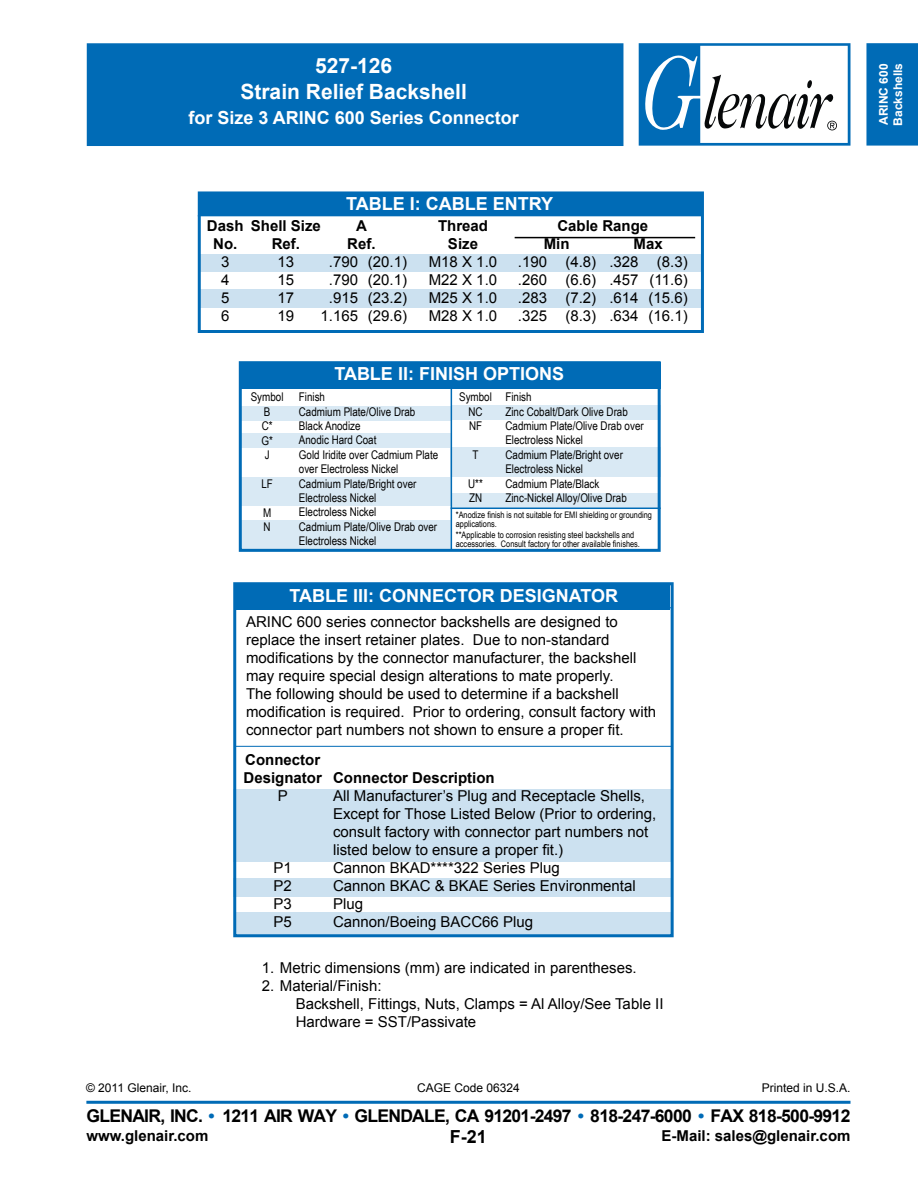
<style>
.page{position:relative;width:918px;height:1188px;background:#fff}
.page>*{position:absolute;margin:0;border:0;box-sizing:border-box;transform-origin:0 0}
.t1{font:700 21px/25.2px "Arial";color:#fff;text-align:center}
.t2{font:700 18px "Arial";color:#fff}
.t3{font:700 18px "Arial";color:#000}
.t4{font:700 17.55px "Arial";letter-spacing:-.04em;color:#000}
.t5{font:15px/18px "Arial";color:#000;text-align:justify}
.t6{font:700 15px/18px "Arial";color:#000;text-align:center}
.t7{font:12px/14.4px "Arial Narrow";color:#000}
.t8{font:12px "Arial";color:#000}
.t9{font:700 12px/14.4px "Arial";color:#fff}
.t10{font:9px/9px "Arial Narrow";color:#000}
.s1{color:#006bb6}
</style>
<div class="page">
<div style="left:87px;top:43px;width:536px;height:103px;background:#006bb6;border:2px solid #006bb6"></div>
<div style="left:866px;top:43px;width:52px;height:103px;background:#006bb6"></div>
<hr style="left:86px;top:1101px;width:764px;height:3px;background:#006bb6">
<svg style="left:639px;top:43px;width:211px;height:103px"></svg>
<div style="left:235px;top:583px;width:435px;height:27px;background:#006bb6"></div>
<div style="left:199px;top:192px;width:503px;height:24px;background:#006bb6"></div>
<div style="left:198px;top:254px;width:504px;height:18px;background:#cce1f0"></div>
<div style="left:198px;top:290px;width:504px;height:18px;background:#cce1f0"></div>
<hr style="left:198px;top:216px;width:503px;height:1px;background:#006bb6">
<div style="left:198px;top:191px;width:506px;height:142px;border:3px solid #006bb6"></div>
<hr style="left:515px;top:237px;width:180px;height:1px;background:#000">
<div style="left:234px;top:913px;width:438px;height:22px;background:#cce1f0"></div>
<div style="left:233px;top:789px;width:439px;height:73px;background:#cce1f0"></div>
<div style="left:234px;top:878px;width:437px;height:19px;background:#cce1f0"></div>
<div style="left:233px;top:582px;width:441px;height:355px;border:3px solid #006bb6"></div>
<hr style="left:236px;top:608px;width:436px;height:1px;background:#006bb6">
<hr style="left:235px;top:746px;width:436px;height:1px;background:#006bb6">
<div style="left:452px;top:493px;width:208px;height:15px;background:#d9e9f4"></div>
<div style="left:239px;top:406px;width:212px;height:14px;background:#d9e9f4"></div>
<div style="left:239px;top:434px;width:212px;height:14px;background:#d9e9f4"></div>
<div style="left:240px;top:478px;width:211px;height:28px;background:#d9e9f4"></div>
<div style="left:451px;top:448px;width:210px;height:29px;background:#d9e9f4"></div>
<div style="left:240px;top:521px;width:211px;height:28px;background:#d9e9f4"></div>
<div style="left:452px;top:405px;width:209px;height:15px;background:#d9e9f4"></div>
<div style="left:241px;top:362px;width:419px;height:26px;background:#006bb6"></div>
<div style="left:239px;top:361px;width:422px;height:191px;border:3px solid #006bb6"></div>
<hr style="left:451px;top:508px;width:210px;height:1px;background:#006bb6">
<hr style="left:451px;top:385px;width:1px;height:166px;background:#006bb6">
<h1 class="t1" style="left:240px;top:54px;width:228px">527-126<br>Strain Relief Backshell</h1>
<p class="t2" style="left:188px;top:105px;width:332px">for Size 3 ARINC 600 Series Connector</p>
<p class="t6" style="left:207px;top:217px;width:38px">Dash<br>No.</p>
<p class="t5" style="left:221px;top:253px;width:10px">3<br>4<br>5<br>6</p>
<p class="t2" style="left:346px;top:192px;width:209px">TABLE I: CABLE ENTRY</p>
<p class="t6" style="left:251px;top:217px;width:72px">Shell Size<br>Ref.</p>
<p class="t5" style="left:278px;top:253px;width:18px">13<br>15<br>17<br>19</p>
<p class="t6" style="left:347px;top:217px;width:30px">A<br>Ref.</p>
<p class="t5" style="left:321px;top:253px;width:88px;text-align:center">.790 (20.1) .790 (20.1) .915 (23.2)<br>1.165 (29.6)</p>
<p class="t6" style="left:438px;top:217px;width:52px">Thread</p>
<p class="t6" style="left:557px;top:217px;width:92px">Cable Range</p>
<p class="t6" style="left:448px;top:235px;width:32px">Size</p>
<p class="t5" style="left:429px;top:253px;width:70px">M18 X 1.0<br>M22 X 1.0<br>M25 X 1.0<br>M28 X 1.0</p>
<p class="t6" style="left:544px;top:236px;width:27px">Min</p>
<p class="t5" style="left:518px;top:253px;width:80px">.190 (4.8) .260 (6.6) .283 (7.2) .325 (8.3)</p>
<p class="t6" style="left:634px;top:236px;width:31px">Max</p>
<p class="t5" style="left:609px;top:253px;width:80px">.328 (8.3) .457 (11.6) .614 (15.6) .634 (16.1)</p>
<p class="t7" style="left:251px;top:389px;width:34px;text-align:center">Symbol<br>B<br>C*<br>G*<br>J</p>
<p class="t7" style="left:261px;top:476px;width:13px">LF</p>
<p class="t7" style="left:263px;top:505px;width:10px">M<br>N</p>
<p class="t2" style="left:334px;top:362px;width:231px">TABLE II: FINISH OPTIONS</p>
<p class="t7" style="left:299px;top:389px;width:141px">Finish<br>Cadmium Plate/Olive Drab<br>Black Anodize<br>Anodic Hard Coat<br>Gold Iridite over Cadmium Plate over Electroless Nickel<br>Cadmium Plate/Bright over<br>Electroless Nickel<br>Electroless Nickel<br>Cadmium Plate/Olive Drab over<br>Electroless Nickel</p>
<p class="t7" style="left:459px;top:389px;width:34px;text-align:center">Symbol<br>NC<br>NF</p>
<p class="t7" style="left:473px;top:447px;width:8px">T</p>
<p class="t7" style="left:468px;top:476px;width:16px">U**<br>ZN</p>
<p class="t7" style="left:505px;top:389px;width:140px">Finish<br>Zinc Cobalt/Dark Olive Drab<br>Cadmium Plate/Olive Drab over<br>Electroless Nickel<br>Cadmium Plate/Bright over<br>Electroless Nickel<br>Cadmium Plate/Black<br>Zinc-Nickel Alloy/Olive Drab</p>
<p class="t10" style="left:456px;top:510px;width:198px">*Anodize finish is not suitable for EMI shielding or grounding applications.</p>
<p class="t10" style="left:456px;top:530px;width:186px">**Applicable to corrosion resisting steel backshells and accessories. Consult factory for other available finishes.</p>
<p class="t2" style="left:289px;top:584px;width:330px">TABLE III: CONNECTOR DESIGNATOR</p>
<p class="t5" style="left:246px;top:612px;width:412px;text-align:left">ARINC 600 series connector backshells are designed to replace the insert retainer plates. Due to non-standard modifications by the connector manufacturer, the backshell may require special design alterations to mate properly.<br>The following should be used to determine if a backshell modification is required. Prior to ordering, consult factory with connector part numbers not shown to ensure a proper fit.</p>
<p class="t6" style="left:244px;top:751px;width:80px;text-align:left">Connector<br>Designator</p>
<p class="t5" style="left:278px;top:786px;width:12px">P</p>
<p class="t5" style="left:274px;top:858px;width:20px">P1<br>P2<br>P3<br>P5</p>
<p class="t6" style="left:333px;top:769px;width:163px">Connector Description</p>
<p class="t5" style="left:333px;top:786px;width:325px;text-align:left">All Manufacturer’s Plug and Receptacle Shells, Except for Those Listed Below (Prior to ordering, consult factory with connector part numbers not listed below to ensure a proper fit.)<br>Cannon BKAD****322 Series Plug<br>Cannon BKAC &amp; BKAE Series Environmental Plug<br>Cannon/Boeing BACC66 Plug</p>
<p class="t5" style="left:262px;top:959px;width:376px">1. Metric dimensions (mm) are indicated in parentheses.</p>
<p class="t5" style="left:296px;top:977px;width:369px;text-align:left;text-indent:-34px">2. Material/Finish:<br>Backshell, Fittings, Nuts, Clamps = Al Alloy/See Table II<br>Hardware = SST/Passivate</p>
<p class="t8" style="left:86px;top:1080px;width:107px">© 2011 Glenair, Inc.</p>
<p class="t8" style="left:762px;top:1080px;width:90px">Printed in U.S.A.</p>
<p class="t3" style="left:450px;top:1125px;width:39px">F-21</p>
<p class="t8" style="left:417px;top:1080px;width:104px">CAGE Code 06324</p>
<p class="t4" style="left:86px;top:1104px;width:766px">GLENAIR, INC. <span class="s1">•</span> 1211 AIR WAY <span class="s1">•</span> GLENDALE, CA 91201-2497 <span class="s1">•</span> 818-247-6000 <span class="s1">•</span> FAX 818-500-9912</p>
<p class="t6" style="left:86px;top:1127px;width:123px">www.glenair.com</p>
<p class="t6" style="left:662px;top:1127px;width:190px">E-Mail: sales@glenair.com</p>
<p class="t9" style="left:877px;top:126px;width:64px;rotate:-90deg">ARINC 600<br>Backshells</p>
</div>
